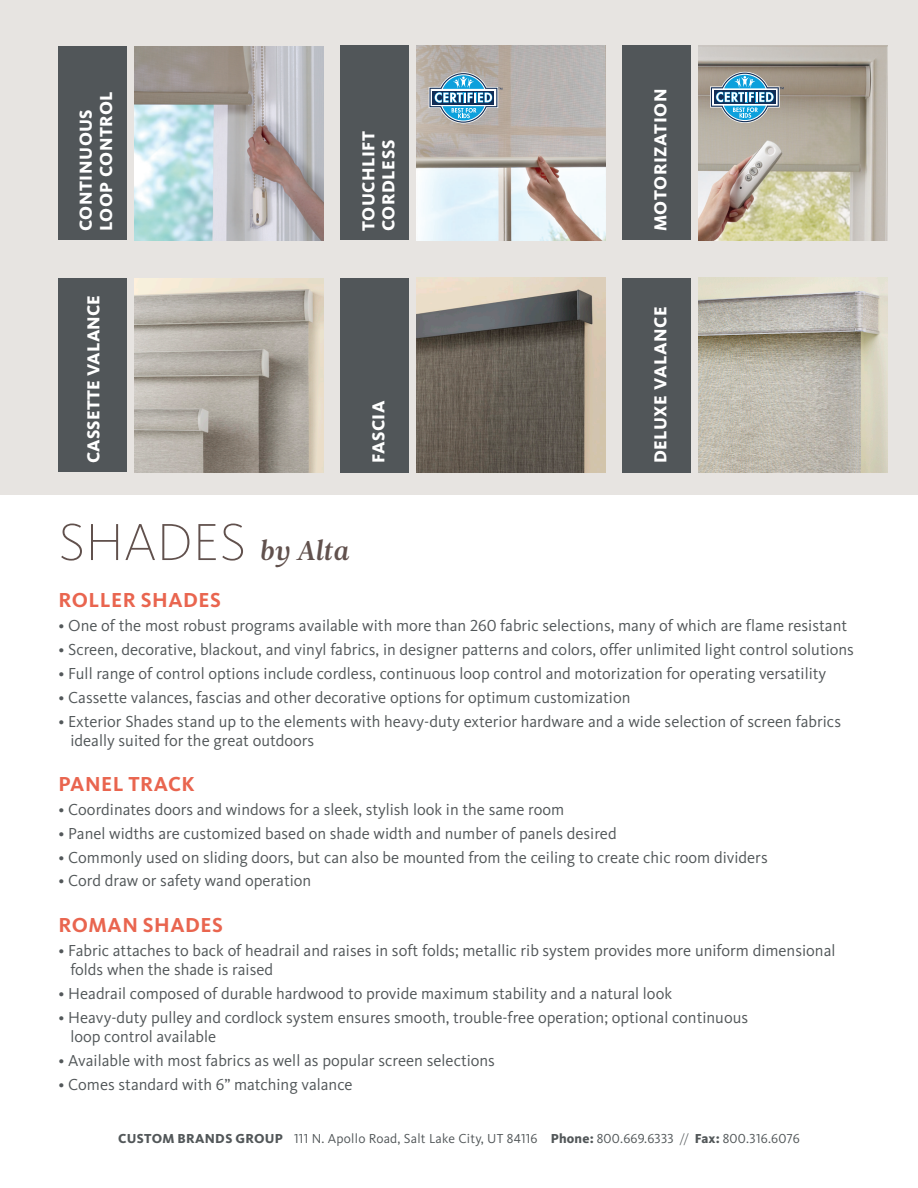
<style>
.page{position:relative;width:918px;height:1188px;background:#fff}
.page>*{position:absolute;margin:0;border:0;box-sizing:border-box;transform-origin:0 0}
.HEADLINE_SS{font:200 54px "Kievit OT";letter-spacing:.01em;color:#61514d}
.Body_A-Head{font:700 21px "Kievit OT";letter-spacing:.025em;color:#e9654f}
.TECH_AHead_SS{font:800 18px/20.2px "Kievit OT";letter-spacing:.03em;color:#fff}
.TECH_AHead_SS-2{font:800 18px "Kievit OT";letter-spacing:.01em;color:#fff}
.Body_B_Head{font:16.5px/19.5px "Kievit OT";color:#525759}
.t1{font:13.5px "Kievit OT";letter-spacing:.015em;color:#525759}
.s1{font-family:"Leitura News Italic 3";font-weight:400;font-size:27px}
.s2{font-weight:800}
.s3{font-weight:300}
</style>
<div class="page">
<div style="left:0;top:0;width:918px;height:262px;background:#e7e4e1"></div>
<div style="left:0;top:250px;width:918px;height:245px;background:#e7e4e1"></div>
<img style="left:699px;top:46px;width:189px;height:194px">
<img style="left:699px;top:278px;width:189px;height:194px">
<div style="left:622px;top:46px;width:69px;height:194px;background:#515659"></div>
<div style="left:622px;top:278px;width:69px;height:194px;background:#515659"></div>
<img style="left:417px;top:46px;width:189px;height:194px">
<img style="left:417px;top:278px;width:189px;height:194px">
<div style="left:340px;top:46px;width:69px;height:194px;background:#515659"></div>
<div style="left:340px;top:278px;width:69px;height:194px;background:#515659"></div>
<img style="left:134px;top:46px;width:190px;height:194px">
<img style="left:134px;top:279px;width:190px;height:193px">
<div style="left:58px;top:46px;width:69px;height:194px;background:#515659"></div>
<div style="left:58px;top:279px;width:69px;height:193px;background:#515659"></div>
<svg style="left:429px;top:72px;width:73px;height:51px;background:#83a7ba"></svg>
<svg style="left:710px;top:72px;width:74px;height:51px;background:#80a2b3"></svg>
<p class="TECH_AHead_SS" style="left:76px;top:231px;width:141px;rotate:-90deg">CONTINUOUS<br>LOOP CONTROL</p>
<p class="TECH_AHead_SS" style="left:358px;top:231px;width:102px;rotate:-90deg">TOUCHLIFT<br>CORDLESS</p>
<p class="TECH_AHead_SS-2" style="left:83px;top:463px;width:170px;rotate:-90deg">CASSETTE VALANCE</p>
<p class="TECH_AHead_SS" style="left:368px;top:463px;width:64px;rotate:-90deg">FASCIA</p>
<p class="HEADLINE_SS" style="left:59px;top:512px;width:291px">SHADES <span class="s1">by Alta</span></p>
<p class="TECH_AHead_SS" style="left:650px;top:231px;width:144px;rotate:-90deg">MOTORIZATION</p>
<p class="TECH_AHead_SS" style="left:650px;top:463px;width:158px;rotate:-90deg">DELUXE VALANCE</p>
<p class="Body_A-Head" style="left:59px;top:588px;width:164px">ROLLER SHADES</p>
<p class="Body_B_Head" style="left:58px;top:616px;width:790px">• One of the most robust programs available with more than 260 fabric selections, many of which are flame resistant</p>
<p class="Body_B_Head" style="left:58px;top:640px;width:797px">• Screen, decorative, blackout, and vinyl fabrics, in designer patterns and colors, offer unlimited light control solutions</p>
<p class="Body_B_Head" style="left:58px;top:664px;width:769px">• Full range of control options include cordless, continuous loop control and motorization for operating versatility</p>
<p class="Body_B_Head" style="left:58px;top:688px;width:574px">• Cassette valances, fascias and other decorative options for optimum customization</p>
<p class="Body_B_Head" style="left:70px;top:712px;width:772px;text-indent:-12px">• Exterior Shades stand up to the elements with heavy-duty exterior hardware and a wide selection of screen fabrics ideally suited for the great outdoors</p>
<p class="Body_A-Head" style="left:59px;top:772px;width:138px">PANEL TRACK</p>
<p class="Body_B_Head" style="left:58px;top:800px;width:507px">• Coordinates doors and windows for a sleek, stylish look in the same room</p>
<p class="Body_B_Head" style="left:58px;top:824px;width:560px">• Panel widths are customized based on shade width and number of panels desired</p>
<p class="Body_B_Head" style="left:58px;top:848px;width:711px">• Commonly used on sliding doors, but can also be mounted from the ceiling to create chic room dividers</p>
<p class="Body_B_Head" style="left:58px;top:871px;width:254px">• Cord draw or safety wand operation</p>
<p class="Body_A-Head" style="left:59px;top:912px;width:166px">ROMAN SHADES</p>
<p class="Body_B_Head" style="left:70px;top:941px;width:767px;text-indent:-12px">• Fabric attaches to back of headrail and raises in soft folds; metallic rib system provides more uniform dimensional folds when the shade is raised</p>
<p class="Body_B_Head" style="left:58px;top:984px;width:615px">• Headrail composed of durable hardwood to provide maximum stability and a natural look</p>
<p class="Body_B_Head" style="left:70px;top:1008px;width:679px;text-indent:-12px">• Heavy-duty pulley and cordlock system ensures smooth, trouble-free operation; optional continuous loop control available</p>
<p class="Body_B_Head" style="left:58px;top:1051px;width:438px">• Available with most fabrics as well as popular screen selections</p>
<p class="Body_B_Head" style="left:58px;top:1075px;width:296px">• Comes standard with 6” matching valance</p>
<p class="t1" style="left:118px;top:1131px;width:683px"><span class="s2">CUSTOM BRANDS GROUP</span> 111 N. Apollo Road, Salt Lake City, UT 84116 <span class="s2">Phone:</span> 800.669.6333 <span class="s3">//</span> <span class="s2">Fax:</span> 800.316.6076</p>
</div>
